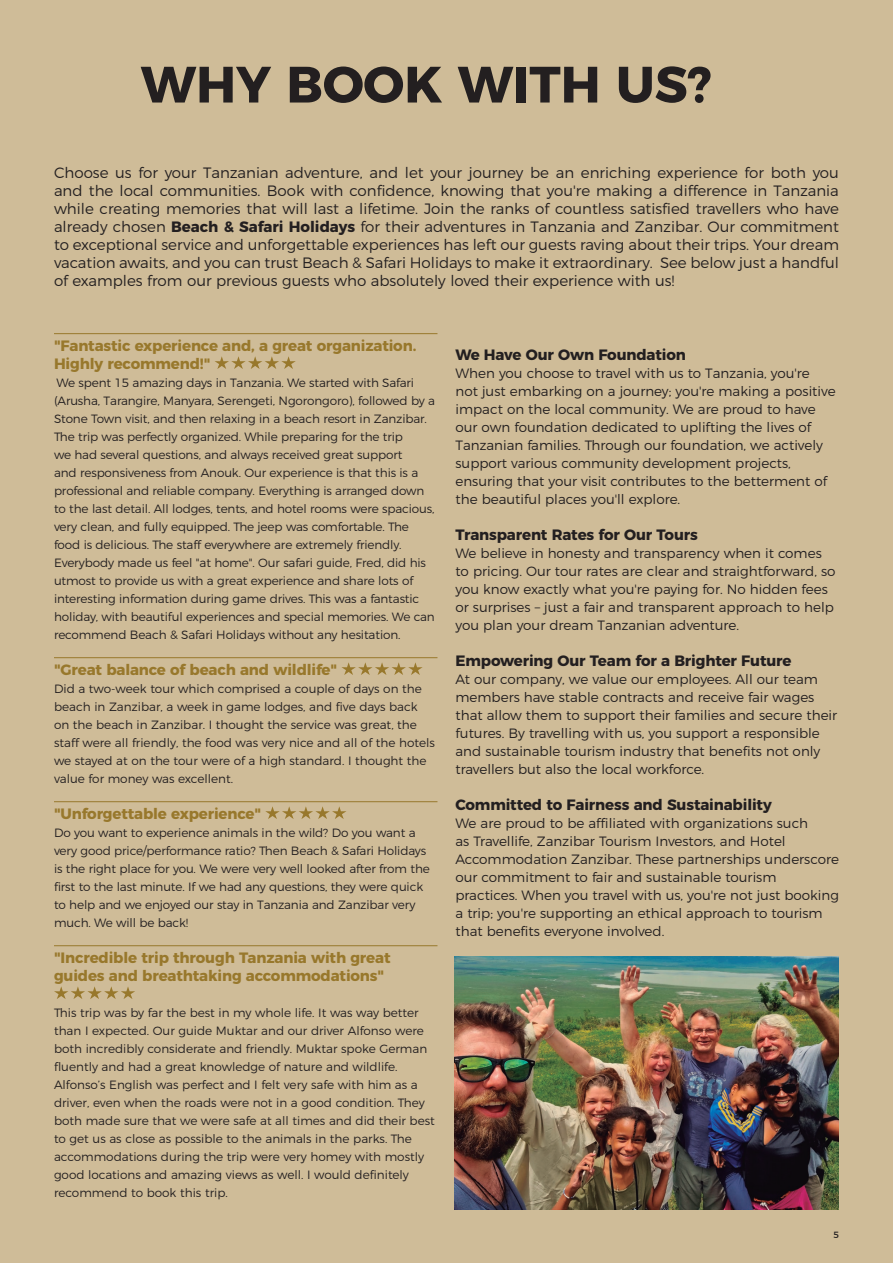
<style>
.page{position:relative;width:893px;height:1263px;background:#fff}
.page>*{position:absolute;margin:0;border:0;box-sizing:border-box;transform-origin:0 0}
.t1{font:700 51px "Montserrat";color:#231f20}
.t2{font:300 15px/18px "Montserrat";color:#231f20;text-align:justify}
.Intro_H2{font:700 15px/18px "Montserrat";letter-spacing:-.01em;color:#98782c}
.Intro_H2-2{font:700 15px "Montserrat";letter-spacing:-.01em;color:#231f20}
.Intro_H2-3{font:300 13.5px/18px "Montserrat";color:#231f20}
.t3{font:300 12px/18px "Montserrat";letter-spacing:-.01em;color:#231f20}
.t4{font:9px "Montserrat";color:#231f20}
.s1{font-weight:700}
</style>
<div class="page">
<div style="left:1px;top:0;width:892px;height:1263px;background:#cfbc98"></div>
<hr style="left:54px;top:333px;width:383px;height:1px;background:#98782c">
<hr style="left:54px;top:657px;width:383px;height:1px;background:#98782c">
<hr style="left:54px;top:801px;width:383px;height:1px;background:#98782c">
<hr style="left:54px;top:945px;width:383px;height:1px;background:#98782c">
<svg style="left:215px;top:356px;width:81px;height:13px"></svg>
<svg style="left:341px;top:662px;width:82px;height:13px"></svg>
<svg style="left:265px;top:806px;width:81px;height:13px"></svg>
<svg style="left:54px;top:986px;width:81px;height:13px"></svg>
<img style="left:454px;top:957px;width:385px;height:252px">
<p class="t1" style="left:141px;top:42px;width:572px">WHY BOOK WITH US?</p>
<p class="t2" style="left:54px;top:162px;width:786px">Choose us for your Tanzanian adventure, and let your journey be an enriching experience for both you and the local communities. Book with confidence, knowing that you're making a difference in Tanzania while creating memories that will last a lifetime. Join the ranks of countless satisfied travellers who have already chosen <span class="s1">Beach &amp; Safari Holidays</span> for their adventures in Tanzania and Zanzibar. Our commitment to exceptional service and unforgettable experiences has left our guests raving about their trips. Your dream vacation awaits, and you can trust Beach &amp; Safari Holidays to make it extraordinary. See below just a handful of examples from our previous guests who absolutely loved their experience with us!</p>
<p class="Intro_H2" style="left:54px;top:335px;width:364px">"Fantastic experience and, a great organization.<br>Highly recommend!"</p>
<p class="t3" style="left:54px;top:373px;width:383px">We spent 15 amazing days in Tanzania. We started with Safari (Arusha, Tarangire, Manyara, Serengeti, Ngorongoro), followed by a Stone Town visit, and then relaxing in a beach resort in Zanzibar.<br>The trip was perfectly organized. While preparing for the trip<br>we had several questions, and always received great support<br>and responsiveness from Anouk. Our experience is that this is a professional and reliable company. Everything is arranged down to the last detail. All lodges, tents, and hotel rooms were spacious, very clean, and fully equipped. The jeep was comfortable. The food is delicious. The staff everywhere are extremely friendly.<br>Everybody made us feel "at home". Our safari guide, Fred, did his utmost to provide us with a great experience and share lots of interesting information during game drives. This was a fantastic holiday, with beautiful experiences and special memories. We can recommend Beach &amp; Safari Holidays without any hesitation.</p>
<p class="Intro_H2" style="left:54px;top:659px;width:285px">"Great balance of beach and wildlife"</p>
<p class="t3" style="left:54px;top:679px;width:382px">Did a two-week tour which comprised a couple of days on the beach in Zanzibar, a week in game lodges, and five days back on the beach in Zanzibar. I thought the service was great, the staff were all friendly, the food was very nice and all of the hotels we stayed at on the tour were of a high standard. I thought the value for money was excellent.</p>
<p class="Intro_H2" style="left:54px;top:803px;width:209px">"Unforgettable experience"</p>
<p class="t3" style="left:54px;top:823px;width:377px">Do you want to experience animals in the wild? Do you want a very good price/performance ratio? Then Beach &amp; Safari Holidays is the right place for you. We were very well looked after from the first to the last minute. If we had any questions, they were quick to help and we enjoyed our stay in Tanzania and Zanzibar very much. We will be back!</p>
<p class="Intro_H2" style="left:54px;top:947px;width:338px">"Incredible trip through Tanzania with great guides and breathtaking accommodations"</p>
<p class="t3" style="left:54px;top:1003px;width:382px">This trip was by far the best in my whole life. It was way better than I expected. Our guide Muktar and our driver Alfonso were both incredibly considerate and friendly. Muktar spoke German fluently and had a great knowledge of nature and wildlife.<br>Alfonso’s English was perfect and I felt very safe with him as a driver, even when the roads were not in a good condition. They both made sure that we were safe at all times and did their best to get us as close as possible to the animals in the parks. The accommodations during the trip were very homey with mostly good locations and amazing views as well. I would definitely recommend to book this trip.</p>
<p class="Intro_H2-2" style="left:455px;top:342px;width:232px">We Have Our Own Foundation</p>
<p class="Intro_H2-3" style="left:455px;top:363px;width:382px">When you choose to travel with us to Tanzania, you're not just embarking on a journey; you're making a positive impact on the local community. We are proud to have our own foundation dedicated to uplifting the lives of Tanzanian families. Through our foundation, we actively support various community development projects, ensuring that your visit contributes to the betterment of the beautiful places you'll explore.</p>
<p class="Intro_H2-2" style="left:455px;top:522px;width:244px">Transparent Rates for Our Tours</p>
<p class="Intro_H2-3" style="left:455px;top:543px;width:382px">We believe in honesty and transparency when it comes to pricing. Our tour rates are clear and straightforward, so you know exactly what you're paying for. No hidden fees or surprises – just a fair and transparent approach to help you plan your dream Tanzanian adventure.</p>
<p class="Intro_H2-2" style="left:455px;top:648px;width:338px">Empowering Our Team for a Brighter Future</p>
<p class="Intro_H2-3" style="left:455px;top:669px;width:383px">At our company, we value our employees. All our team members have stable contracts and receive fair wages that allow them to support their families and secure their futures. By travelling with us, you support a responsible and sustainable tourism industry that benefits not only travellers but also the local workforce.</p>
<p class="Intro_H2-2" style="left:455px;top:792px;width:318px">Committed to Fairness and Sustainability</p>
<p class="Intro_H2-3" style="left:455px;top:813px;width:385px">We are proud to be affiliated with organizations such<br>as Travellife, Zanzibar Tourism Investors, and Hotel Accommodation Zanzibar. These partnerships underscore our commitment to fair and sustainable tourism practices. When you travel with us, you're not just booking a trip; you're supporting an ethical approach to tourism that benefits everyone involved.</p>
<p class="t4" style="left:833px;top:1227px;width:7px">5</p>
</div>
